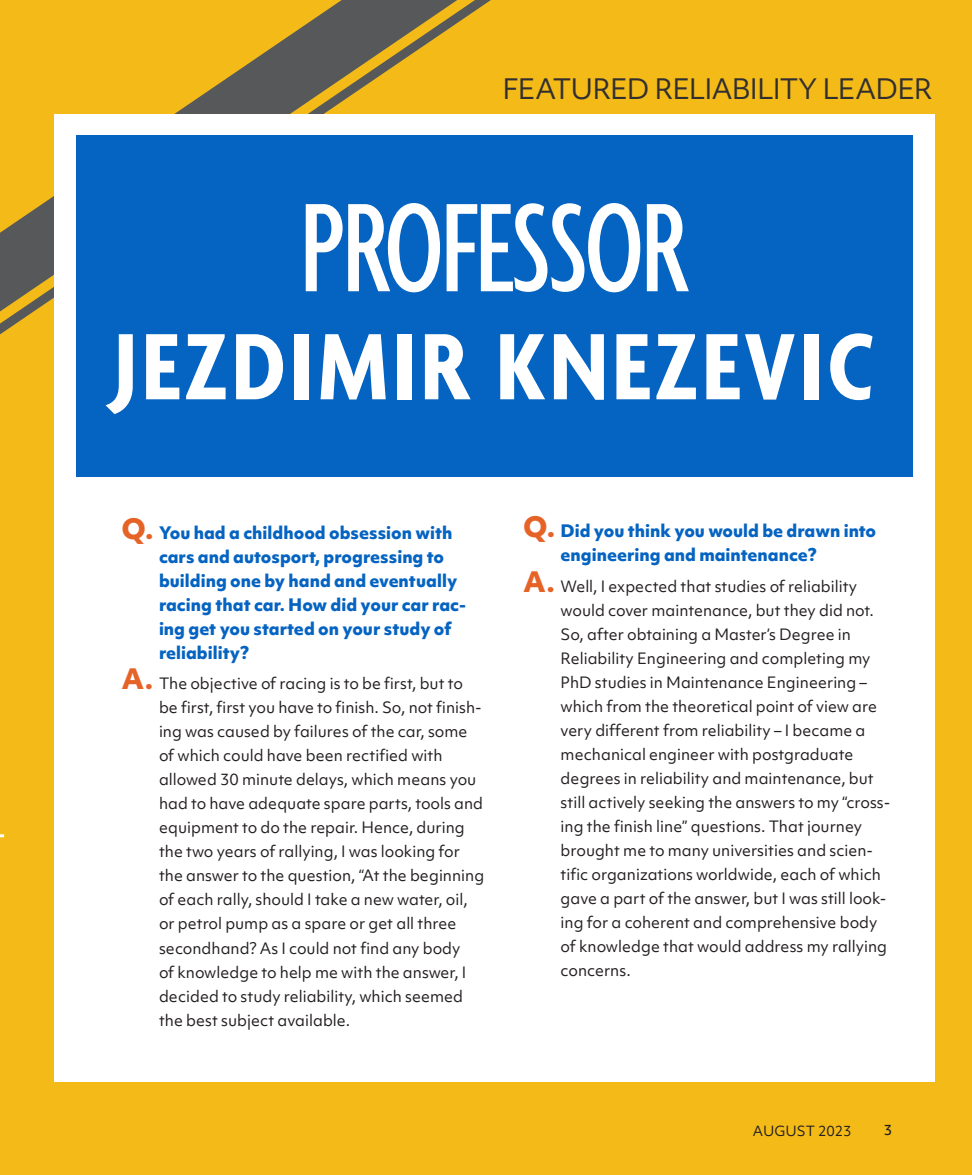
<style>
.page{position:relative;width:972px;height:1175px;background:#fff}
.page>*{position:absolute;margin:0;border:0;box-sizing:border-box;transform-origin:0 0}
.t1{font:500 extra-condensed 136.5px "Agenda";letter-spacing:-.015em;color:#fff}
.t2{font:700 condensed 102px "Agenda";letter-spacing:.04em;color:#fff}
.t3{font:27px "Objektiv Mk 1";letter-spacing:-.03em;color:#312f30}
._04_Paragraph_Text_S{font:800 16.5px/24px "Objektiv Mk 1";color:#0563c1}
._04_Paragraph_Text_S-2{font:15px/24px "Objektiv Mk 1";color:#231f20}
.t4{font:13.5px "Objektiv Mk 1";color:#231f20}
.t5{font:500 13.5px "Objektiv Mk 1";color:#231f20}
.s1{font-size:27px;color:#e66327}
.s2{font-weight:800;font-size:27px;color:#e66327}
</style>
<div class="page">
<div style="left:0;top:0;width:972px;height:1174px;background:#f4bb18"></div>
<svg style="left:0;top:0;width:491px;height:334px"></svg>
<div style="left:54px;top:115px;width:881px;height:967px;background:#fff"></div>
<div style="left:76px;top:135px;width:837px;height:342px;background:#0563c1"></div>
<svg style="left:0;top:834px;width:4px;height:3px"></svg>
<p class="t3" style="left:503px;top:70px;width:432px">FEATURED RELIABILITY LEADER</p>
<p class="t1" style="left:301px;top:174px;width:389px">PROFESSOR</p>
<p class="t2" style="left:113px;top:312px;width:763px">JEZDIMIR KNEZEVIC</p>
<p class="_04_Paragraph_Text_S" style="left:159px;top:520px;width:309px;text-indent:-38px"><span class="s1">Q.</span> You had a childhood obsession with cars and autosport, progressing to building one by hand and eventually racing that car. How did your car rac&shy;ing get you started on your study of reliability?</p>
<p class="_04_Paragraph_Text_S-2" style="left:159px;top:671px;width:327px;text-indent:-38px"><span class="s2">A.</span> The objective of racing is to be first, but to be first, first you have to finish. So, not finish&shy;ing was caused by failures of the car, some of which could have been rectified with allowed 30 minute delays, which means you had to have adequate spare parts, tools and equipment to do the repair. Hence, during the two years of rallying, I was looking for the answer to the question, “At the beginning of each rally, should I take a new water, oil, or petrol pump as a spare or get all three secondhand? As I could not find any body<br>of knowledge to help me with the answer, I decided to study reliability, which seemed the best subject available.</p>
<p class="_04_Paragraph_Text_S" style="left:561px;top:518px;width:317px;text-indent:-38px"><span class="s1">Q.</span> Did you think you would be drawn into engineering and maintenance?</p>
<p class="_04_Paragraph_Text_S-2" style="left:561px;top:574px;width:331px;text-indent:-38px"><span class="s2">A.</span> Well, I expected that studies of reliability would cover maintenance, but they did not.<br>So, after obtaining a Master’s Degree in Reliability Engineering and completing my PhD studies in Maintenance Engineering – which from the theoretical point of view are very different from reliability – I became a mechanical engineer with postgraduate degrees in reliability and maintenance, but still actively seeking the answers to my “cross&shy;ing the finish line” questions. That journey brought me to many universities and scien&shy;tific organizations worldwide, each of which gave a part of the answer, but I was still look&shy;ing for a coherent and comprehensive body of knowledge that would address my rallying concerns.</p>
<p class="t4" style="left:753px;top:1121px;width:100px">AUGUST 2023</p>
<p class="t5" style="left:884px;top:1120px;width:10px">3</p>
</div>
